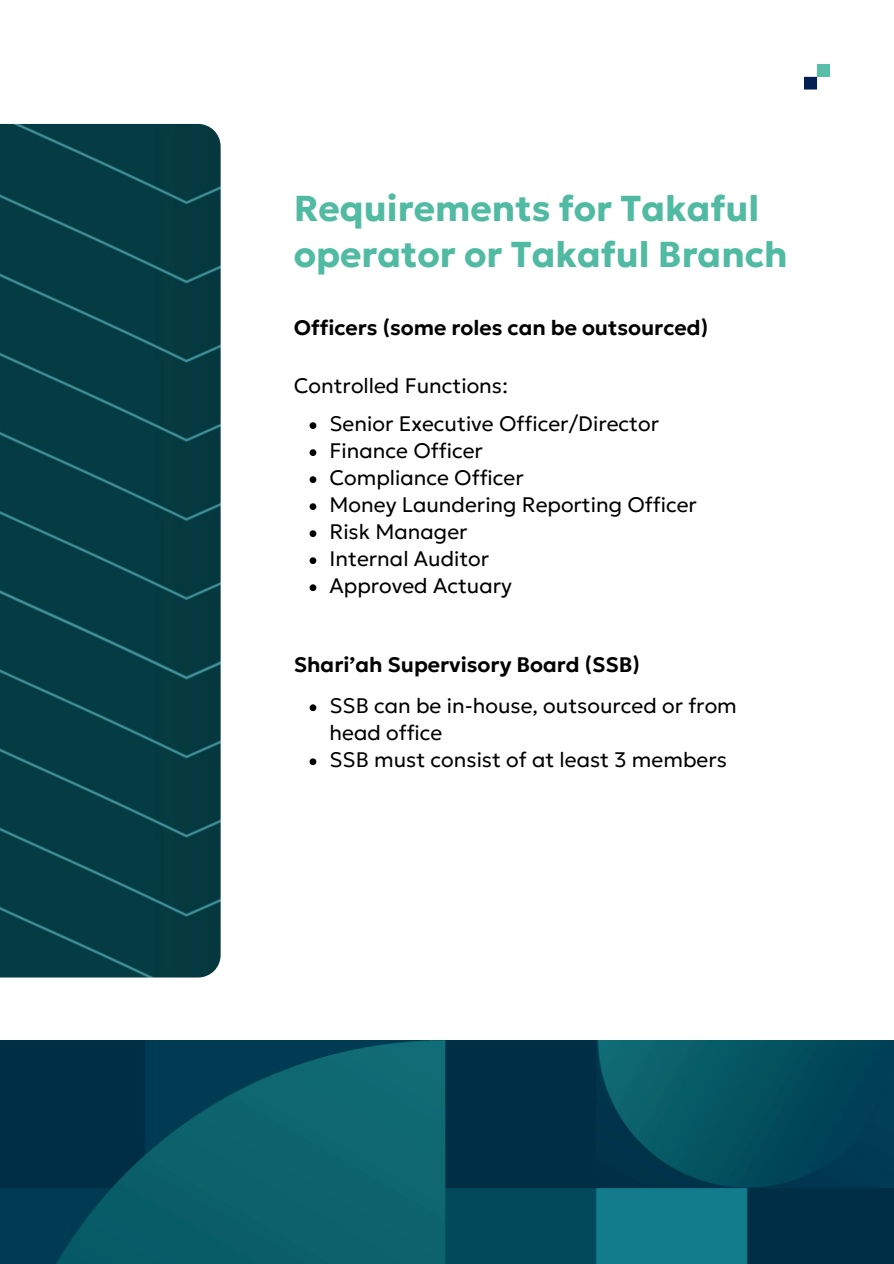
<style>
.page{position:relative;width:894px;height:1264px;background:#fff}
.page>*{position:absolute;margin:0;border:0;box-sizing:border-box;transform-origin:0 0}
.t1{font:700 36px/46.2px "Geologica";color:#51baa3}
.t2{font:300 21px/27px "Geologica";color:#000}
.t3{font:600 21px "Geologica";color:#000}
</style>
<div class="page">
<img style="left:804px;top:64px;width:24px;height:25px">
<svg style="left:309px;top:422px;width:7px;height:7px"></svg>
<svg style="left:309px;top:449px;width:7px;height:7px"></svg>
<svg style="left:309px;top:476px;width:7px;height:7px"></svg>
<svg style="left:309px;top:503px;width:7px;height:7px"></svg>
<svg style="left:309px;top:530px;width:7px;height:7px"></svg>
<svg style="left:309px;top:557px;width:7px;height:7px"></svg>
<svg style="left:309px;top:584px;width:7px;height:7px"></svg>
<svg style="left:309px;top:704px;width:7px;height:7px"></svg>
<svg style="left:309px;top:758px;width:7px;height:7px"></svg>
<img style="left:0;top:1040px;width:893px;height:223px">
<div style="left:0;top:124px;width:220px;height:853px;background:#053c43"></div>
<h1 class="t1" style="left:294px;top:182px;width:495px">Requirements for Ta kaful operator or Ta kaful Bra nch</h1>
<p class="t3" style="left:294px;top:309px;width:415px">Officers (some roles can be outsourced)</p>
<p class="t2" style="left:294px;top:370px;width:216px">Controlled Functions:</p>
<p class="t2" style="left:329px;top:408px;width:369px">Senior Executive Officer/Director<br>Finance Officer<br>Compliance Officer<br>Money Laundering Reporting Officer<br>Risk Manager<br>Internal Auditor<br>Approved Actuary</p>
<p class="t3" style="left:294px;top:646px;width:347px">Shari’ah Supervisory Board (SSB)</p>
<p class="t2" style="left:329px;top:690px;width:408px">SSB can be in-house, outsourced or from head office<br>SSB must consist of at least 3 members</p>
</div>
